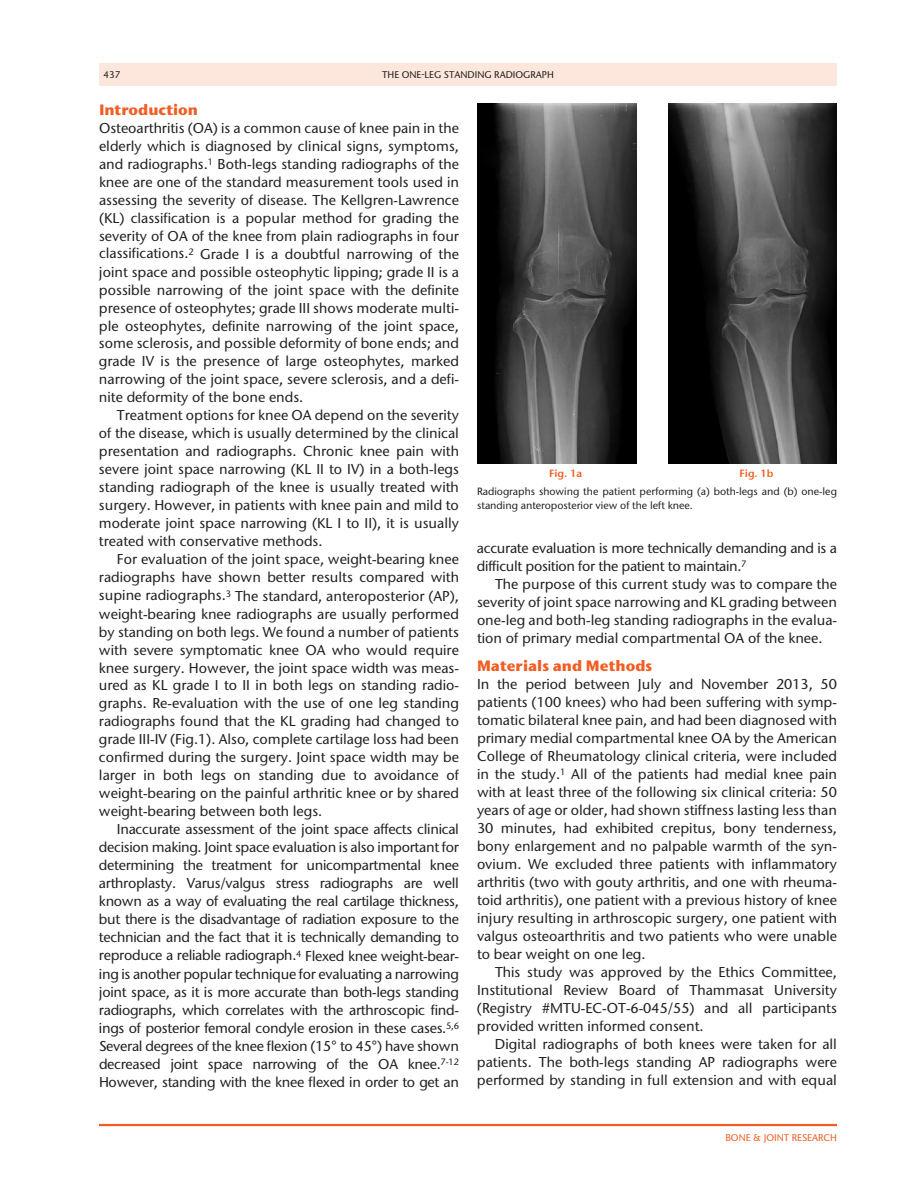
<style>
.page{position:relative;width:918px;height:1188px;background:#fff}
.page>*{position:absolute;margin:0;border:0;box-sizing:border-box;transform-origin:0 0}
.t1{font:700 15px "Stone Sans ITC Pro";color:#f25d23}
.t2{font:500 14.25px/18px "Stone Sans ITC Pro";color:#231f20;text-align:justify}
.t3{font:500 14.25px/18px "Stone Sans ITC Pro";letter-spacing:-.02em;color:#231f20}
.t4{font:500 10.5px/13.5px "Stone Sans ITC Pro";color:#231f20}
.t5{font:600 10.5px "Stone Sans ITC Pro";color:#f25d23}
.t6{font:500 9.75px "Stone Sans ITC Pro";color:#231f20}
.t7{font:500 9.75px "Stone Sans ITC Pro";color:#f25d23}
</style>
<div class="page">
<div style="left:99px;top:63px;width:738px;height:23px;background:#fde7dc"></div>
<hr style="left:99px;top:1124px;width:738px;height:2px;background:#f25d23">
<img style="left:477px;top:104px;width:159px;height:359px">
<img style="left:668px;top:104px;width:169px;height:359px">
<p class="t6" style="left:104px;top:68px;width:18px">437</p>
<p class="t6" style="left:382px;top:68px;width:173px">The One-leg standing radiograph</p>
<p class="t1" style="left:99px;top:99px;width:100px">Introduction</p>
<p class="t2" style="left:99px;top:118px;width:362px">Osteoarthritis (OA) is a common cause of knee pain in the elderly which is diagnosed by clinical signs, symptoms, and radiographs.<sup>1</sup> Both-legs standing radiographs of the knee are one of the standard measurement tools used in assessing the severity of disease. The Kellgren-Lawrence (KL) classification is a popular method for grading the severity of OA of the knee from plain radiographs in four classifications.<sup>2</sup> Grade I is a doubtful narrowing of the joint space and possible osteophytic lipping; grade II is a possible narrowing of the joint space with the definite presence of osteophytes; grade III shows moderate multi&shy;ple osteophytes, definite narrowing of the joint space, some sclerosis, and possible deformity of bone ends; and grade IV is the presence of large osteophytes, marked narrowing of the joint space, severe sclerosis, and a defi&shy;nite deformity of the bone ends.</p>
<p class="t2" style="left:99px;top:406px;width:362px;text-indent:18px">Treatment options for knee OA depend on the severity of the disease, which is usually determined by the clinical presentation and radiographs. Chronic knee pain with severe joint space narrowing (KL II to IV) in a both-legs standing radiograph of the knee is usually treated with surgery. H owever, in patients with knee pain and mild to moderate joint space narrowing (KL I to II), it is usually treated with conservative methods.</p>
<p class="t2" style="left:99px;top:550px;width:362px;text-indent:18px">For evaluation of the joint space, weight-bearing knee radiographs have shown better results compared with supine radiographs.<sup>3</sup> The standard, anteroposterior (AP), weight-bearing knee radiographs are usually performed by standing on both legs. We found a number of patients with severe symptomatic knee OA who would require knee surgery. H owever, the joint space width was meas&shy;ured as KL grade I to II in both legs on standing radio&shy;graphs. Re-evaluation with the use of one leg standing radiographs found that the KL grading had changed to grade III-IV (Fig.1). Also, complete cartilage loss had been confirmed during the surgery. Joint space width may be larger in both legs on standing due to avoidance of weight-bearing on the painful arthritic knee or by shared weight-bearing between both legs.</p>
<p class="t2" style="left:99px;top:820px;width:362px;text-indent:18px">Inaccurate assessment of the joint space affects clinical decision making. Joint space evaluation is also important for determining the treatment for unicompartmental knee arthroplasty. Varus/valgus stress radiographs are well known as a way of evaluating the real cartilage thickness, but there is the disadvantage of radiation exposure to the technician and the fact that it is technically demanding to reproduce a reliable radiograph.<sup>4</sup> Flexed knee weight-bear&shy;ing is another popular technique for evaluating a narrowing joint space, as it is more accurate than both-legs standing radiographs, which correlates with the arthroscopic find&shy;ings of posterior femoral condyle erosion in these cases.<sup>5,6<br></sup>Several degrees of the knee flexion (15° to 45°) have shown decreased joint space narrowing of the OA knee.<sup>7-12<br></sup>H owever, standing with the knee flexed in order to get an</p>
<p class="t5" style="left:549px;top:467px;width:35px">Fig. 1a</p>
<p class="t5" style="left:740px;top:467px;width:36px">Fig. 1b</p>
<p class="t4" style="left:477px;top:485px;width:361px">Radiographs showing the patient performing (a) both-legs and (b) one-leg standing anteroposterior view of the left knee.</p>
<p class="t3" style="left:477px;top:539px;width:362px">accurate evaluation is more technically demanding and is a difficult position for the patient to maintain.<sup>7</sup></p>
<p class="t2" style="left:477px;top:575px;width:362px;text-indent:18px">The purpose of this current study was to compare the severity of joint space narrowing and KL grading between one-leg and both-leg standing radiographs in the evalua&shy;tion of primary medial compartmental OA of the knee.</p>
<p class="t1" style="left:477px;top:656px;width:177px">Materials and Methods</p>
<p class="t2" style="left:477px;top:675px;width:362px">In the period between July and November 2013, 50 patients (100 knees) who had been suffering with symp&shy;tomatic bilateral knee pain, and had been diagnosed with primary medial compartmental knee OA by the American College of Rheumatology clinical criteria, were included in the study.<sup>1</sup> All of the patients had medial knee pain with at least three of the following six clinical criteria: 50 years of age or older, had shown stiffness lasting less than 30 minutes, had exhibited crepitus, bony tenderness, bony enlargement and no palpable warmth of the syn&shy;ovium. We excluded three patients with inflammatory arthritis (two with gouty arthritis, and one with rheuma&shy;toid arthritis), one patient with a previous history of knee injury resulting in arthroscopic surgery, one patient with valgus osteoarthritis and two patients who were unable to bear weight on one leg.</p>
<p class="t2" style="left:477px;top:963px;width:362px;text-indent:18px">This study was approved by the Ethics Committee, Institutional Review Board of Thammasat University (Registry #MTU-EC-OT-</p>
<p class="t2" style="left:477px;top:999px;width:361px;text-indent:154px">6-045/55) and all participants provided written informed consent.</p>
<p class="t2" style="left:477px;top:1035px;width:362px;text-indent:18px">Digital radiographs of both knees were taken for all patients. The both-legs standing AP radiographs were performed by standing in full extension and with equal</p>
<p class="t7" style="left:725px;top:1132px;width:73px">BONE &amp; JOINT RESEAR</p>
<p class="t7" style="left:824px;top:1132px;width:13px">CH</p>
</div>
